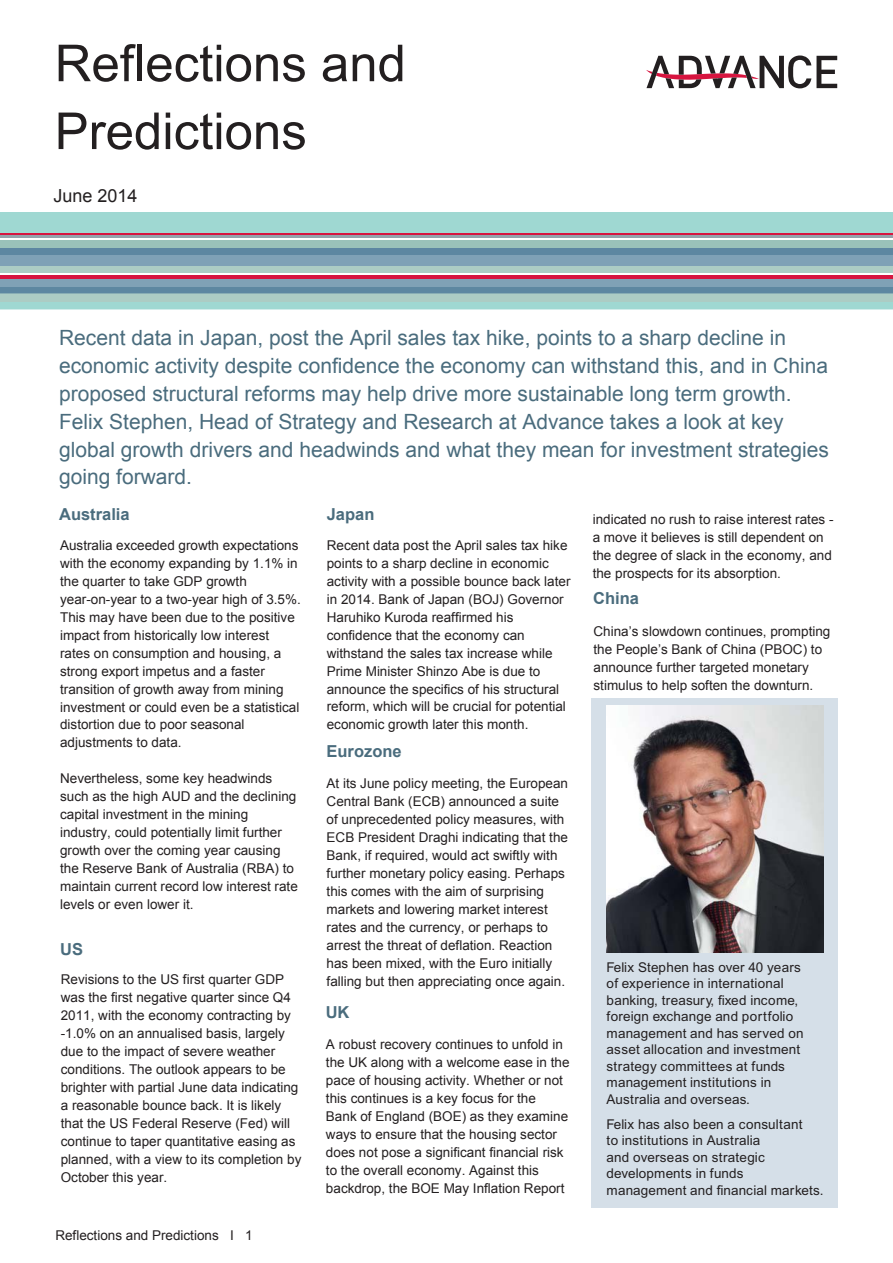
<style>
.page{position:relative;width:893px;height:1263px;background:#fff}
.page>*{position:absolute;margin:0;border:0;box-sizing:border-box;transform-origin:0 0}
.t1{font:51px/67.8px "Arial";color:#231f20}
.t2{font:21px/27.9px "Arial";color:#4a6c7d}
.t3{font:18px "Arial";color:#231f20}
.t4{font:700 16.5px "Arial";color:#4a6c7d}
.t5{font:13.5px/18px "Arial";color:#231f20}
.t6{font:13.5px/16.5px "Arial";letter-spacing:.015em;color:#231f20}
</style>
<div class="page">
<div style="left:0;top:239px;width:893px;height:10px;background:#9ac2b9"></div>
<div style="left:0;top:248px;width:893px;height:8px;background:#5d87a1"></div>
<svg style="left:0;top:237px;width:893px;height:3px"></svg>
<div style="left:0;top:231px;width:893px;height:6px;background:#95a2ab"></div>
<div style="left:0;top:228px;width:893px;height:7px;background:#d7143f"></div>
<div style="left:0;top:213px;width:893px;height:20px;background:#9fd8d2"></div>
<div style="left:0;top:257px;width:893px;height:16px;background:#acccc4"></div>
<div style="left:0;top:256px;width:893px;height:10px;background:#7fa1b6"></div>
<svg style="left:0;top:287px;width:893px;height:22px;background:#90bbbe"></svg>
<div style="left:0;top:275px;width:893px;height:12px;background:#7fa1b6"></div>
<hr style="left:0;top:275px;width:893px;height:4px;background:#d7143f">
<svg style="left:646px;top:56px;width:191px;height:32px"></svg>
<div style="left:591px;top:698px;width:246px;height:509px;background:#d5dfe8"></div>
<img style="left:607px;top:706px;width:216px;height:247px">
<h1 class="t1" style="left:55px;top:30px;width:353px">Reflections and<br>Predictions</h1>
<h3 class="t3" style="left:53px;top:186px;width:86px">June 2014</h3>
<p class="t2" style="left:59px;top:324px;width:771px">Recent data in Japan, post the April sales tax hike, points to a sharp decline in economic activity despite confidence the economy can withstand this, and in China proposed structural reforms may help drive more sustainable long term growth.<br>Felix Stephen, Head of Strategy and Research at Advance takes a look at key global growth drivers and headwinds and what they mean for investment strategies going forward.</p>
<p class="t4" style="left:59px;top:505px;width:72px">Australia</p>
<p class="t4" style="left:327px;top:505px;width:49px">Japan</p>
<p class="t5" style="left:593px;top:510px;width:242px">indicated no rush to raise interest rates - a move it believes is still dependent on the degree of slack in the economy, and the prospects for its absorption.</p>
<p class="t5" style="left:327px;top:536px;width:245px">Recent data post the April sales tax hike points to a sharp decline in economic activity with a possible bounce back later in 2014. Bank of Japan (BOJ) Governor Haruhiko Kuroda reaffirmed his confidence that the economy can withstand the sales tax increase while Prime Minister Shinzo Abe is due to announce the specifics of his structural reform, which will be crucial for potential economic growth later this month.</p>
<p class="t5" style="left:60px;top:536px;width:242px">Australia exceeded growth expectations with the economy expanding by 1.1% in the quarter to take GDP growth year-on-year to a two-year high of 3.5%.<br>This may have been due to the positive impact from historically low interest rates on consumption and housing, a strong export impetus and a faster transition of growth away from mining investment or could even be a statistical distortion due to poor seasonal adjustments to data.</p>
<p class="t5" style="left:60px;top:770px;width:239px">Nevertheless, some key headwinds such as the high AUD and the declining capital investment in the mining industry, could potentially limit further growth over the coming year causing the Reserve Bank of Australia (RBA) to maintain current record low interest rate levels or even lower it.</p>
<p class="t4" style="left:593px;top:589px;width:47px">China</p>
<p class="t5" style="left:593px;top:622px;width:238px">China’s slowdown continues, prompting the People’s Bank of China (PBOC) to announce further targeted monetary stimulus to help soften the downturn.</p>
<p class="t4" style="left:326px;top:742px;width:77px">Eurozone</p>
<p class="t5" style="left:327px;top:774px;width:243px">At its June policy meeting, the European Central Bank (ECB) announced a suite of unprecedented policy measures, with ECB President Draghi indicating that the Bank, if required, would act swiftly with further monetary policy easing. Perhaps this comes with the aim of surprising markets and lowering market interest rates and the currency, or perhaps to arrest the threat of deflation. Reaction has been mixed, with the Euro initially</p>
<p class="t4" style="left:60px;top:940px;width:24px">US</p>
<p class="t6" style="left:607px;top:960px;width:199px">Felix Stephen has over 40 years of experience in international banking, treasury, fixed income, foreign exchange and portfolio management and has served on asset allocation and investment strategy committees at funds management institutions in<br>Australia and overseas.</p>
<p class="t6" style="left:607px;top:1117px;width:218px">Felix has also been a consultant<br>to institutions in Australia<br>and overseas on strategic developments in funds management and financial markets.</p>
<p class="t5" style="left:61px;top:971px;width:225px">Revisions to the US first quarter GDP</p>
<p class="t5" style="left:327px;top:972px;width:240px">falling but then appreciating once again.</p>
<p class="t5" style="left:61px;top:989px;width:242px">was the first negative quarter since Q4<br>2011, with the economy contracting by -1.0% on an annualised basis, largely due to the impact of severe weather conditions. The outlook appears to be brighter with partial June data indicating a reasonable bounce back. It is likely that the US Federal Reserve (Fed) will continue to taper quantitative easing as planned, with a view to its completion by October this year.</p>
<p class="t4" style="left:326px;top:1003px;width:25px">UK</p>
<p class="t5" style="left:326px;top:1035px;width:245px">A robust recovery continues to unfold in the UK along with a welcome ease in the pace of housing activity. Whether or not this continues is a key focus for the Bank of England (BOE) as they examine ways to ensure that the housing sector does not pose a significant financial risk to the overall economy. Against this backdrop, the BOE May Inflation Report</p>
<p class="t5" style="left:55px;top:1226px;width:199px">Reflections and Predictions I 1</p>
</div>
